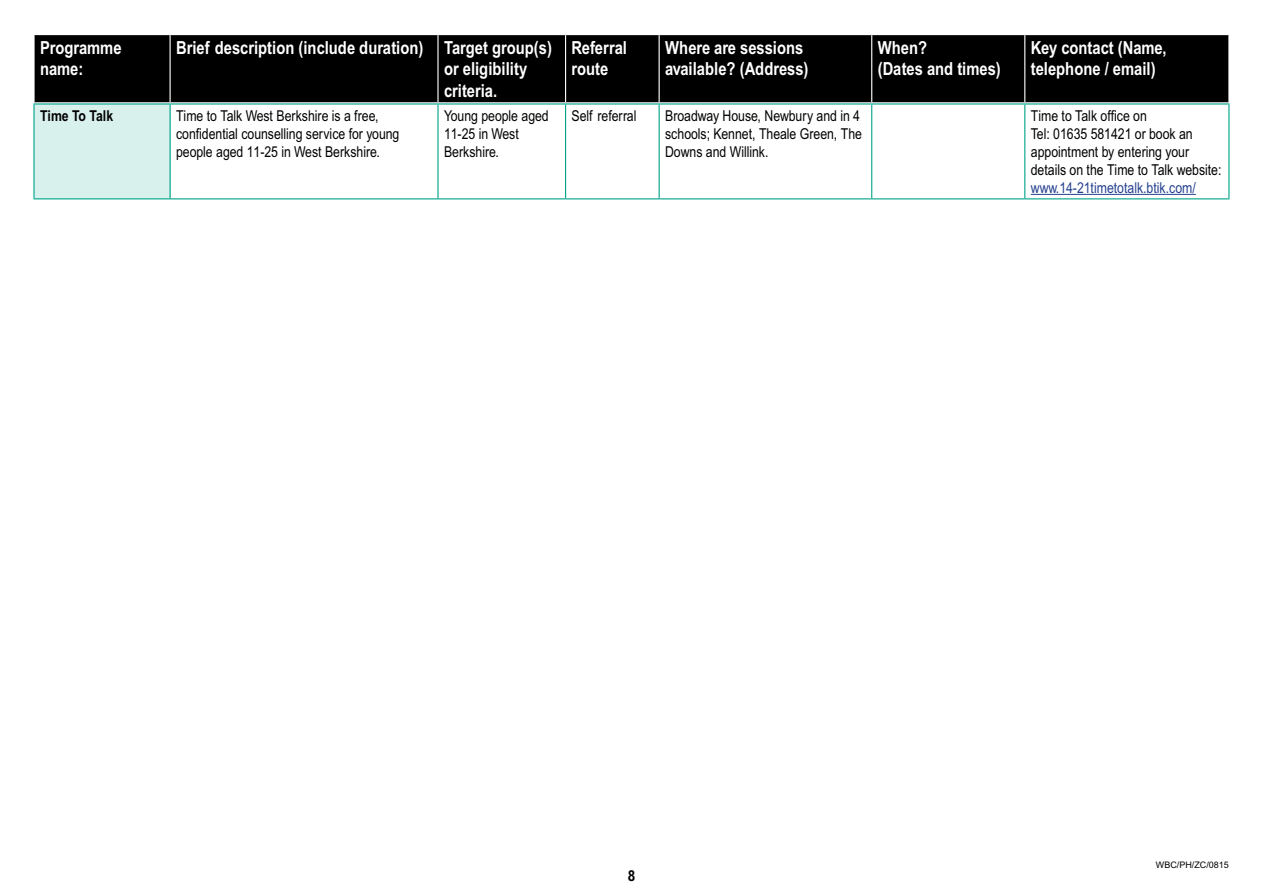
<style>
.page{position:relative;width:1263px;height:893px;background:#fff}
.page>*{position:absolute;margin:0;border:0;box-sizing:border-box;transform-origin:0 0}
.t1{font:700 18px/21.6px "Arial Narrow MT Std";color:#fff}
.t2{font:15px/18px "Arial Narrow MT Std";color:#000}
.t3{font:15px "Arial Narrow MT Std";color:#25408f}
.t4{font:700 15px "Arial Narrow MT Std";color:#000}
.t5{font:700 condensed 15px "Arial MT Std";color:#000}
.t6{font:9px "Arial MT Std";color:#000}
</style>
<div class="page">
<div style="left:35px;top:35px;width:1193px;height:67px;background:#000"></div>
<hr style="left:170px;top:35px;width:1px;height:67px;background:#fff">
<hr style="left:437px;top:35px;width:2px;height:67px;background:#fff">
<hr style="left:565px;top:35px;width:1px;height:67px;background:#fff">
<hr style="left:658px;top:35px;width:2px;height:67px;background:#fff">
<hr style="left:871px;top:35px;width:1px;height:67px;background:#fff">
<hr style="left:1024px;top:35px;width:1px;height:67px;background:#fff">
<div style="left:34px;top:104px;width:136px;height:95px;background:#d9f1ed"></div>
<hr style="left:33px;top:103px;width:137px;height:2px;background:#00a389">
<hr style="left:33px;top:105px;width:2px;height:93px;background:#00a389">
<hr style="left:170px;top:103px;width:268px;height:2px;background:#00a389">
<hr style="left:170px;top:105px;width:1px;height:93px;background:#00a389">
<hr style="left:438px;top:103px;width:128px;height:2px;background:#00a389">
<hr style="left:437px;top:105px;width:2px;height:93px;background:#00a389">
<hr style="left:566px;top:103px;width:93px;height:2px;background:#00a389">
<hr style="left:565px;top:105px;width:1px;height:93px;background:#00a389">
<hr style="left:659px;top:103px;width:213px;height:2px;background:#00a389">
<hr style="left:658px;top:105px;width:2px;height:93px;background:#00a389">
<hr style="left:872px;top:103px;width:153px;height:2px;background:#00a389">
<hr style="left:871px;top:105px;width:1px;height:93px;background:#00a389">
<hr style="left:1025px;top:103px;width:204px;height:2px;background:#00a389">
<hr style="left:1024px;top:105px;width:1px;height:93px;background:#00a389">
<hr style="left:1228px;top:105px;width:1px;height:93px;background:#00a389">
<hr style="left:33px;top:198px;width:137px;height:1px;background:#00a389">
<hr style="left:170px;top:198px;width:268px;height:1px;background:#00a389">
<hr style="left:438px;top:198px;width:128px;height:1px;background:#00a389">
<hr style="left:566px;top:198px;width:93px;height:1px;background:#00a389">
<hr style="left:659px;top:198px;width:213px;height:1px;background:#00a389">
<hr style="left:872px;top:198px;width:153px;height:1px;background:#00a389">
<hr style="left:1025px;top:198px;width:204px;height:1px;background:#00a389">
<hr style="left:1031px;top:194px;width:165px;height:1px;background:#25408f">
<p class="t1" style="left:40px;top:36px;width:83px">Programme name:</p>
<p class="t1" style="left:444px;top:36px;width:109px;text-indent:-268px">Brief description (include duration) Target group(s) or eligibility criteria.</p>
<p class="t1" style="left:572px;top:36px;width:57px">Referral route</p>
<p class="t1" style="left:665px;top:36px;width:145px">Where are sessions available? (Address)</p>
<p class="t1" style="left:878px;top:36px;width:124px">When?<br>(Dates and times)</p>
<p class="t1" style="left:1031px;top:36px;width:137px">Key contact (Name, telephone / email)</p>
<p class="t4" style="left:40px;top:107px;width:75px">Time To Talk</p>
<p class="t2" style="left:176px;top:106px;width:225px">Time to Talk West Berkshire is a free, confidential counselling service for young people aged 11-25 in West Berkshire.</p>
<p class="t2" style="left:444px;top:106px;width:106px">Young people aged<br>11-25 in West<br>Berkshire.</p>
<p class="t2" style="left:572px;top:106px;width:66px">Self referral</p>
<p class="t2" style="left:665px;top:106px;width:198px">Broadway House, Newbury and in 4 schools; Kennet, Theale Green, The<br>Downs and Willink.</p>
<p class="t2" style="left:1031px;top:106px;width:192px">Time to Talk office on<br>Tel: 01635 581421 or book an appointment by entering your details on the Time to Talk website:</p>
<p class="t3" style="left:1031px;top:179px;width:166px">www.14-21timetotalk.btik.com/</p>
<p class="t5" style="left:628px;top:867px;width:9px">8</p>
<p class="t6" style="left:1156px;top:859px;width:75px">WBC/PH/ZC/0815</p>
</div>
